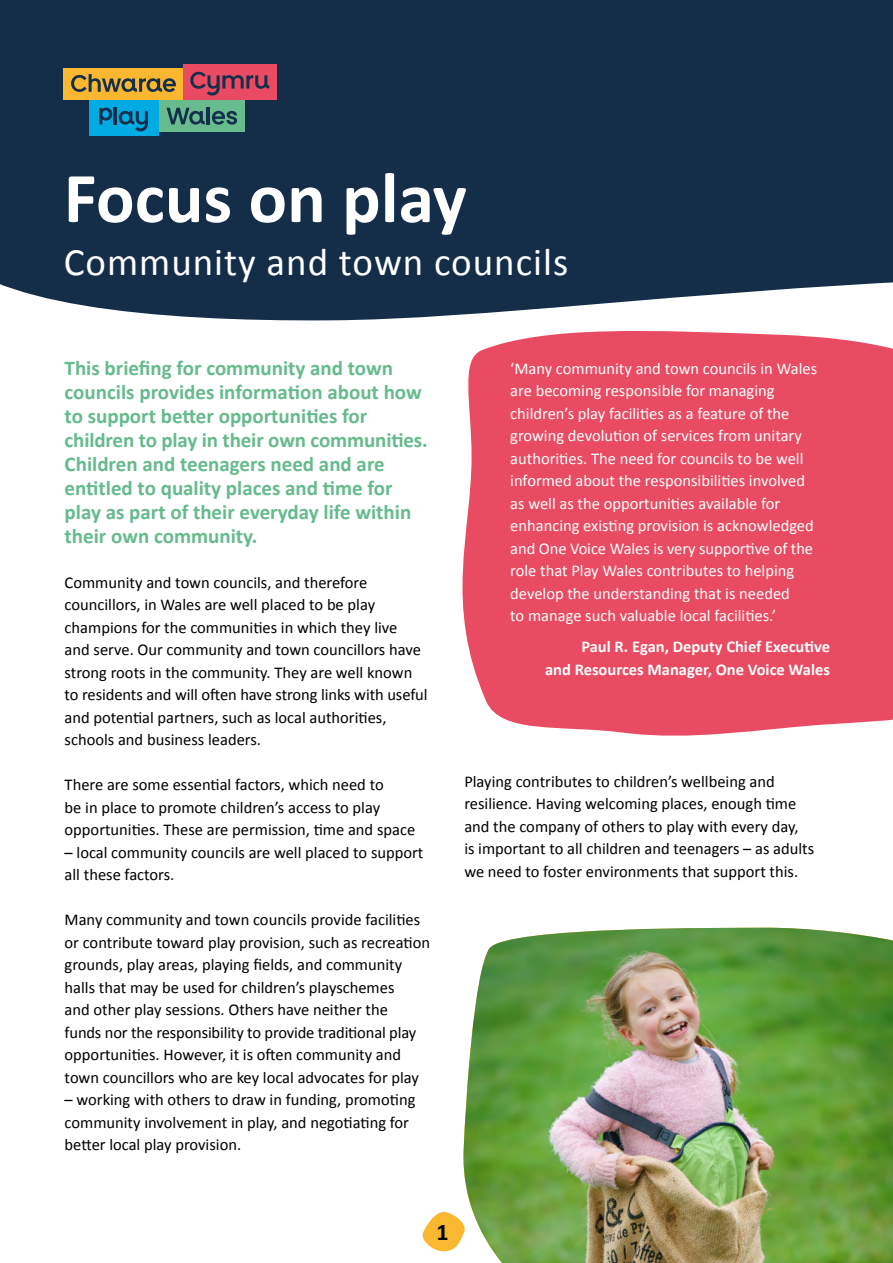
<style>
.page{position:relative;width:893px;height:1263px;background:#fff}
.page>*{position:absolute;margin:0;border:0;box-sizing:border-box;transform-origin:0 0}
.t1{font:700 72px "Calibri";color:#fff}
.t2{font:39px "Calibri";letter-spacing:.025em;color:#fff}
.t3{font:700 24px "Calibri";color:#000}
.t4{font:700 21px/24px "Calibri";color:#66bb8c}
.t5{font:16.5px/22.5px "Calibri";color:#000}
.t6{font:16.5px/22.5px "Calibri";color:#fff}
.t7{font:700 16.5px/22.5px "Calibri";color:#fff;text-align:right}
</style>
<div class="page">
<svg style="left:422px;top:1212px;width:41px;height:39px"></svg>
<div style="left:0;top:0;width:893px;height:321px;background:#142e4a"></div>
<div style="left:183px;top:64px;width:93px;height:36px;background:#ea4b62"></div>
<div style="left:64px;top:68px;width:119px;height:32px;background:#fab72f"></div>
<div style="left:159px;top:100px;width:86px;height:32px;background:#68bb8c"></div>
<div style="left:89px;top:100px;width:70px;height:36px;background:#00abe4"></div>
<hr style="left:207px;top:107px;width:3px;height:17px;background:#142f4c">
<svg style="left:212px;top:111px;width:25px;height:14px"></svg>
<svg style="left:167px;top:108px;width:38px;height:17px"></svg>
<svg style="left:190px;top:72px;width:79px;height:24px"></svg>
<svg style="left:71px;top:74px;width:105px;height:18px"></svg>
<hr style="left:114px;top:107px;width:3px;height:17px;background:#142f4c">
<svg style="left:119px;top:111px;width:29px;height:20px"></svg>
<svg style="left:99px;top:108px;width:13px;height:16px"></svg>
<div style="left:462px;top:331px;width:431px;height:405px;background:#e94b62"></div>
<img style="left:463px;top:927px;width:430px;height:336px">
<h1 class="t1" style="left:64px;top:147px;width:404px">Focus on play</h1>
<h2 class="t2" style="left:64px;top:235px;width:506px">Community and town councils</h2>
<p class="t4" style="left:65px;top:355px;width:365px">This briefing for community and town councils provides information about how to support better opportunities for children to play in their own communities.<br>Children and teenagers need and are entitled to quality places and time for play as part of their everyday life within their own community.</p>
<p class="t5" style="left:65px;top:570px;width:364px">Community and town councils, and therefore councillors, in Wales are well placed to be play champions for the communities in which they live<br>and serve. Our community and town councillors have strong roots in the community. They are well known to residents and will often have strong links with useful and potential partners, such as local authorities, schools and business leaders.</p>
<p class="t5" style="left:65px;top:773px;width:352px">There are some essential factors, which need to<br>be in place to promote children’s access to play opportunities. These are permission, time and space</p>
<p class="t5" style="left:65px;top:840px;width:360px">– local community councils are well placed to support all these factors.</p>
<p class="t5" style="left:65px;top:908px;width:367px">Many community and town councils provide facilities or contribute toward play provision, such as recreation grounds, play areas, playing fields, and community halls that may be used for children’s playschemes<br>and other play sessions. Others have neither the<br>funds nor the responsibility to provide traditional play opportunities. However, it is often community and town councillors who are key local advocates for play</p>
<p class="t5" style="left:65px;top:1088px;width:352px">– working with others to draw in funding, promoting community involvement in play, and negotiating for better local play provision.</p>
<p class="t6" style="left:510px;top:357px;width:308px">‘Many community and town councils in Wales are becoming responsible for managing children’s play facilities as a feature of the growing devolution of services from unitary authorities. The need for councils to be well informed about the responsibilities involved as well as the opportunities available for enhancing existing provision is acknowledged and One Voice Wales is very supportive of the role that Play Wales contributes to helping develop the understanding that is needed<br>to manage such valuable local facilities.’</p>
<p class="t7" style="left:545px;top:635px;width:286px">Paul R. Egan, Deputy Chief Executive<br>and Resources Manager, One Voice Wales</p>
<p class="t5" style="left:464px;top:770px;width:351px">Playing contributes to children’s wellbeing and resilience. Having welcoming places, enough time and the company of others to play with every day,<br>is important to all children and teenagers – as adults we need to foster environments that support this.</p>
<h3 class="t3" style="left:436px;top:1214px;width:14px">1</h3>
</div>
